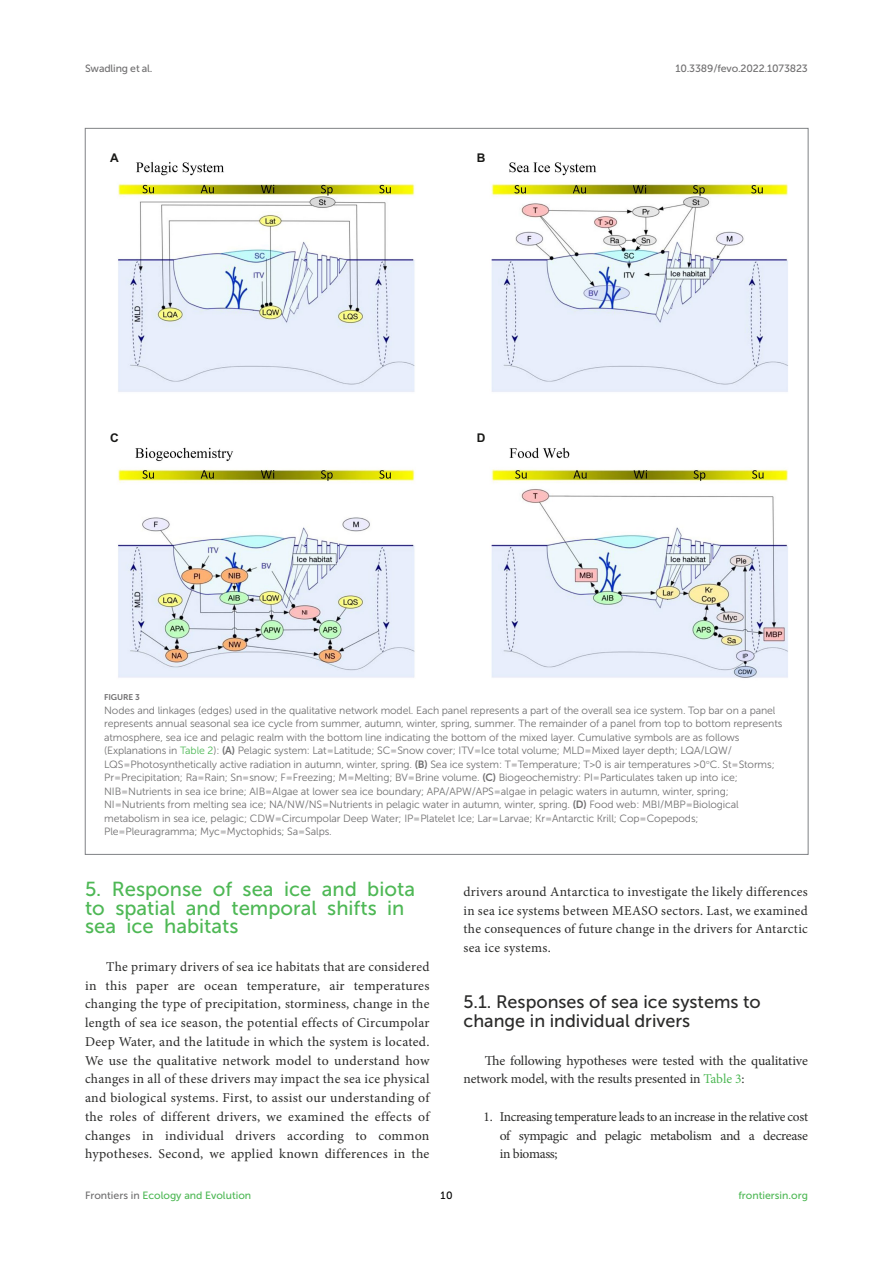
<style>
.page{position:relative;width:893px;height:1263px;background:#fff}
.page>*{position:absolute;margin:0;border:0;box-sizing:border-box;transform-origin:0 0}
.HEAD_1{font:20.25px/18.8px "Museo Sans 500";color:#4eb855}
.HEAD_2{font:18px/18.8px "Museo Sans 500";color:#2b2b2a}
.TEXT_FLUSH{font:13.5px/18.8px "Minion Pro";letter-spacing:.005em;color:#2b2b2a;text-align:justify}
.NL_ABV{font:13.5px/18.8px "Minion Pro";letter-spacing:-.02em;color:#2b2b2a;text-align:justify}
.t1{font:700 12px "Arial";color:#181816}
.FIG_LEG{font:10.5px/13.5px "Museo Sans 300";letter-spacing:-.01em;color:#706f70}
.t2{font:10.5px "Museo Sans 500";color:#4eb855}
.t3{font:10.5px "Museo Sans 500";letter-spacing:-.015em;color:#706f70}
.t4{font:10.5px "Museo Sans 500";color:#000}
.FIG_HD{font:8.25px "Museo Sans 700";letter-spacing:-.01em;color:#706f70}
.s1{color:#4eb855}
.s2{font-family:"Museo Sans 700"}
.s3{font-family:"STIX"}
.s4{color:#706f70}
</style>
<div class="page">
<img style="left:117px;top:161px;width:671px;height:517px">
<p class="t3" style="left:85px;top:63px;width:69px">Swadling et al.</p>
<p class="t3" style="left:675px;top:63px;width:134px">10.3389/fevo.2022.1073823</p>
<p class="t1" style="left:110px;top:149px;width:10px">A</p>
<p class="t1" style="left:477px;top:149px;width:10px">B</p>
<p class="t1" style="left:110px;top:429px;width:10px">C</p>
<p class="t1" style="left:477px;top:429px;width:10px">D</p>
<p class="FIG_HD" style="left:104px;top:693px;width:37px">FIGURE 3</p>
<p class="FIG_LEG" style="left:104px;top:704px;width:680px">Nodes and linkages (edges) used in the qualitative network model. Each panel represents a part of the overall sea ice system. Top bar on a panel represents annual seasonal sea ice cycle from summer, autumn, winter, spring, summer. The remainder of a panel from top to bottom represents atmosphere, sea ice and pelagic realm with the bottom line indicating the bottom of the mixed layer. Cumulative symbols are as follows (Explanations in <span class="s1">Table 2</span>): <span class="s2">(A)</span> Pelagic system: Lat = Latitude; SC = Snow cover; ITV = Ice total volume; MLD = Mixed layer depth; LQA/LQW/<br>LQS = Photosynthetically active radiation in autumn, winter, spring. <span class="s2">(B)</span> Sea ice system: T = Temperature; T &gt; 0 is air temperatures &gt;0<span class="s3">°</span>C. St = Storms; Pr = Precipitation; Ra = Rain; Sn = snow; F = Freezing; M = Melting; BV = Brine volume. <span class="s2">(C)</span> Biogeochemistry: PI = Particulates taken up into ice;<br>NIB = Nutrients in sea ice brine; AIB = Algae at lower sea ice boundary; APA/APW/APS = algae in pelagic waters in autumn, winter, spring;<br>NI = Nutrients from melting sea ice; NA/NW/NS = Nutrients in pelagic water in autumn, winter, spring. <span class="s2">(D)</span> Food web: MBI/MBP = Biological metabolism in sea ice, pelagic; CDW = Circumpolar Deep Water; IP = Platelet Ice; Lar = Larvae; Kr = Antarctic Krill; Cop = Copepods;<br>Ple = Pleuragramma; Myc = Myctophids; Sa = Salps.</p>
<p class="HEAD_1" style="left:85px;top:879px;width:332px">5. Response of sea ice and biota to spatial and temporal shifts in sea ice habitats</p>
<p class="TEXT_FLUSH" style="left:85px;top:957px;width:346px;text-indent:21px">The primary drivers of sea ice habitats that are considered in this paper are ocean temperature, air temperatures changing the type of precipitation, storminess, change in the length of sea ice season, the potential effects of Circumpolar Deep Water, and the latitude in which the system is located.<br>We use the qualitative network model to understand how changes in all of these drivers may impact the sea ice physical and biological systems. First, to assist our understanding of the roles of different drivers, we examined the effects of changes in individual drivers according to common hypotheses. Second, we applied known differences in the</p>
<p class="TEXT_FLUSH" style="left:463px;top:882px;width:346px">drivers around Antarctica to investigate the likely differences in sea ice systems between MEASO sectors. Last, we examined the consequences of future change in the drivers for Antarctic sea ice systems.</p>
<p class="HEAD_2" style="left:463px;top:993px;width:299px">5.1. Responses of sea ice systems to change in individual drivers</p>
<p class="TEXT_FLUSH" style="left:463px;top:1051px;width:346px;text-indent:21px">The following hypotheses were tested with the qualitative network model, with the results presented in <span class="s1">Table 3</span>:</p>
<p class="NL_ABV" style="left:500px;top:1107px;width:310px;text-indent:-16px">1. Increasing temperature leads to an increase in the relative cost of sympagic and pelagic metabolism and a decrease in biomass;</p>
<p class="t2" style="left:85px;top:1190px;width:168px"><span class="s4">Frontiers in</span> Ecology and Evolution</p>
<p class="t4" style="left:440px;top:1190px;width:14px">10</p>
<p class="t2" style="left:738px;top:1190px;width:71px">frontiersin.org</p>
</div>
